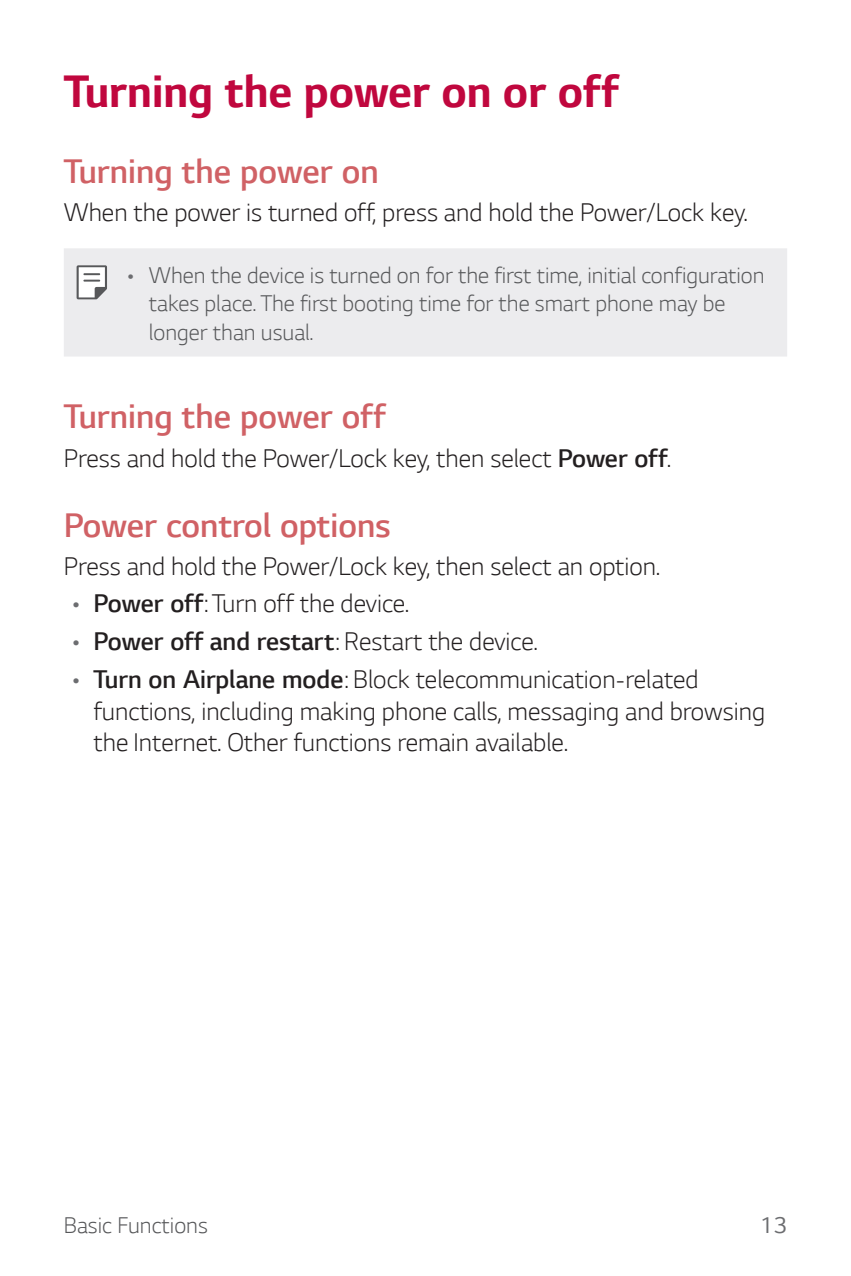
<style>
.page{position:relative;width:851px;height:1276px;background:#fff}
.page>*{position:absolute;margin:0;border:0;box-sizing:border-box;transform-origin:0 0}
.t1{font:700 48px "LG Smart";color:#c0073e}
.t2{font:300 36px "LG Smart";color:#d06165}
.t3{font:300 27px/31.5px "LG Smart";color:#231f20}
.t4{font:300 27px "LG Smart";color:#231f20}
.t5{font:300 24px/28.5px "LG Smart";color:#57585a}
.t6{font:24px "LG Smart";color:#6c6d70}
.s1{color:#6c6d70}
.s2{font-style:inherit}
</style>
<div class="page">
<div style="left:64px;top:248px;width:723px;height:108px;background:#ececee"></div>
<svg style="left:77px;top:265px;width:30px;height:34px"></svg>
<h1 class="t1" style="left:64px;top:58px;width:555px">Turning the power on or off</h1>
<h2 class="t2" style="left:64px;top:147px;width:316px">Turning the power on</h2>
<p class="t3" style="left:64px;top:195px;width:685px">When the power is turned off, press and hold the Power/Lock key.</p>
<p class="t5" style="left:149px;top:259px;width:617px;text-indent:-21px"><span class="s1">•</span> When the device is turned on for the first time, initial configuration takes place. The first booting time for the smart phone may be longer than usual.</p>
<h2 class="t2" style="left:64px;top:392px;width:323px">Turning the power off</h2>
<p class="t3" style="left:64px;top:441px;width:608px">Press and hold the Power/Lock key, then select <span class="s2">Power off</span>.</p>
<h2 class="t2" style="left:64px;top:501px;width:328px">Power control options</h2>
<p class="t3" style="left:64px;top:549px;width:597px">Press and hold the Power/Lock key, then select an option.</p>
<p class="t3" style="left:72px;top:586px;width:338px"><span class="s1">•</span> <span class="s2">Power off</span>: Turn off the device.</p>
<p class="t4" style="left:72px;top:623px;width:467px"><span class="s1">•</span> Power off and restart<span class="s2">: Restart the device.</span></p>
<p class="t3" style="left:94px;top:662px;width:673px;text-indent:-21px"><span class="s1">•</span> <span class="s2">Turn on Airplane mode</span>: Block telecommunication-related functions, including making phone calls, messaging and browsing the Internet. Other functions remain available.</p>
<p class="t5" style="left:64px;top:1209px;width:145px">Basic Functions</p>
<p class="t6" style="left:760px;top:1209px;width:29px">13</p>
</div>
